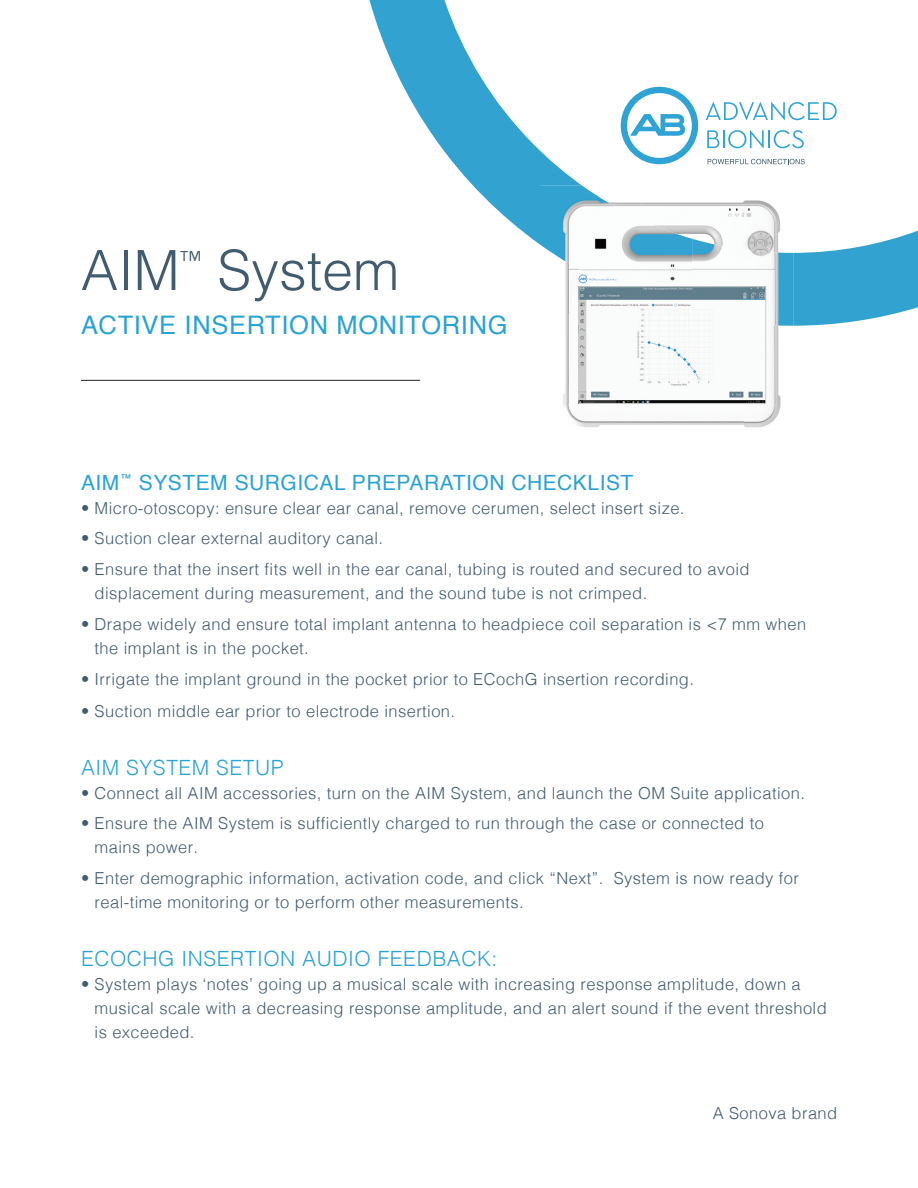
<style>
.page{position:relative;width:918px;height:1188px;background:#fff}
.page>*{position:absolute;margin:0;border:0;box-sizing:border-box;transform-origin:0 0}
.t1{font:300 55.5px "Helvetica";color:#415b6f}
.t2{font:25.5px "Helvetica";letter-spacing:.025em;color:#29a2d4}
.t3{font:300 23.55px "Helvetica";color:#415b6f}
.t4{font:300 21px "Helvetica";letter-spacing:.025em;color:#29a2d4}
.t5{font:21px "Helvetica";letter-spacing:.025em;color:#29a2d4}
.t6{font:300 16.5px/24px "Helvetica";letter-spacing:.025em;color:#415b6f}
</style>
<div class="page">
<svg style="left:370px;top:0;width:548px;height:326px"></svg>
<svg style="left:621px;top:87px;width:77px;height:77px"></svg>
<svg style="left:708px;top:159px;width:97px;height:5px"></svg>
<svg style="left:706px;top:102px;width:131px;height:18px"></svg>
<svg style="left:707px;top:130px;width:97px;height:18px"></svg>
<hr style="left:81px;top:380px;width:339px;height:1px;background:#231f20">
<img style="left:540px;top:279px;width:57px;height:109px">
<img style="left:692px;top:186px;width:51px;height:53px">
<img style="left:743px;top:186px;width:51px;height:242px">
<img style="left:563px;top:388px;width:180px;height:39px">
<img style="left:540px;top:186px;width:152px;height:93px">
<img style="left:692px;top:239px;width:102px;height:87px">
<img style="left:597px;top:279px;width:95px;height:7px">
<img style="left:581px;top:288px;width:183px;height:114px">
<div style="left:579px;top:286px;width:187px;height:118px;border:1px solid #ceccca"></div>
<h1 class="t1" style="left:81px;top:223px;width:100px">AIM</h1>
<h3 class="t3" style="left:180px;top:239px;width:24px">™</h3>
<h1 class="t1" style="left:217px;top:223px;width:183px">System</h1>
<h2 class="t2" style="left:81px;top:305px;width:428px">ACTIVE INSERTION MONITORING</h2>
<p class="t5" style="left:81px;top:466px;width:554px">AIM<sup>™</sup> SYSTEM SURGICAL PREPARATION CHECKLIST</p>
<p class="t6" style="left:81px;top:495px;width:605px">• Micro-otoscopy: ensure clear ear canal, remove cerumen, select insert size.</p>
<p class="t6" style="left:81px;top:525px;width:304px">• Suction clear external auditory canal.</p>
<p class="t6" style="left:95px;top:556px;width:656px;text-indent:-14px">• Ensure that the insert fits well in the ear canal, tubing is routed and secured to avoid displacement during measurement, and the sound tube is not crimped.</p>
<p class="t6" style="left:95px;top:611px;width:713px;text-indent:-14px">• Drape widely and ensure total implant antenna to headpiece coil separation is &lt;7 mm when the implant is in the pocket.</p>
<p class="t6" style="left:81px;top:666px;width:615px">• Irrigate the implant ground in the pocket prior to ECochG insertion recording.</p>
<p class="t6" style="left:81px;top:698px;width:376px">• Suction middle ear prior to electrode insertion.</p>
<p class="t4" style="left:81px;top:749px;width:204px">AIM SYSTEM SETUP</p>
<p class="t6" style="left:81px;top:780px;width:726px">• Connect all AIM accessories, turn on the AIM System, and launch the OM Suite application.</p>
<p class="t6" style="left:95px;top:810px;width:671px;text-indent:-14px">• Ensure the AIM System is sufficiently charged to run through the case or connected to mains power.</p>
<p class="t6" style="left:95px;top:865px;width:706px;text-indent:-14px">• Enter demographic information, activation code, and click “Next”. System is now ready for real-time monitoring or to perform other measurements.</p>
<p class="t4" style="left:81px;top:941px;width:418px">ECOCHG INSERTION AUDIO FEEDBACK:</p>
<p class="t6" style="left:95px;top:971px;width:734px;text-indent:-14px">• System plays ‘notes’ going up a musical scale with increasing response amplitude, down a musical scale with a decreasing response amplitude, and an alert sound if the event threshold is exceeded.</p>
<p class="t6" style="left:713px;top:1100px;width:126px">A Sonova brand</p>
</div>
